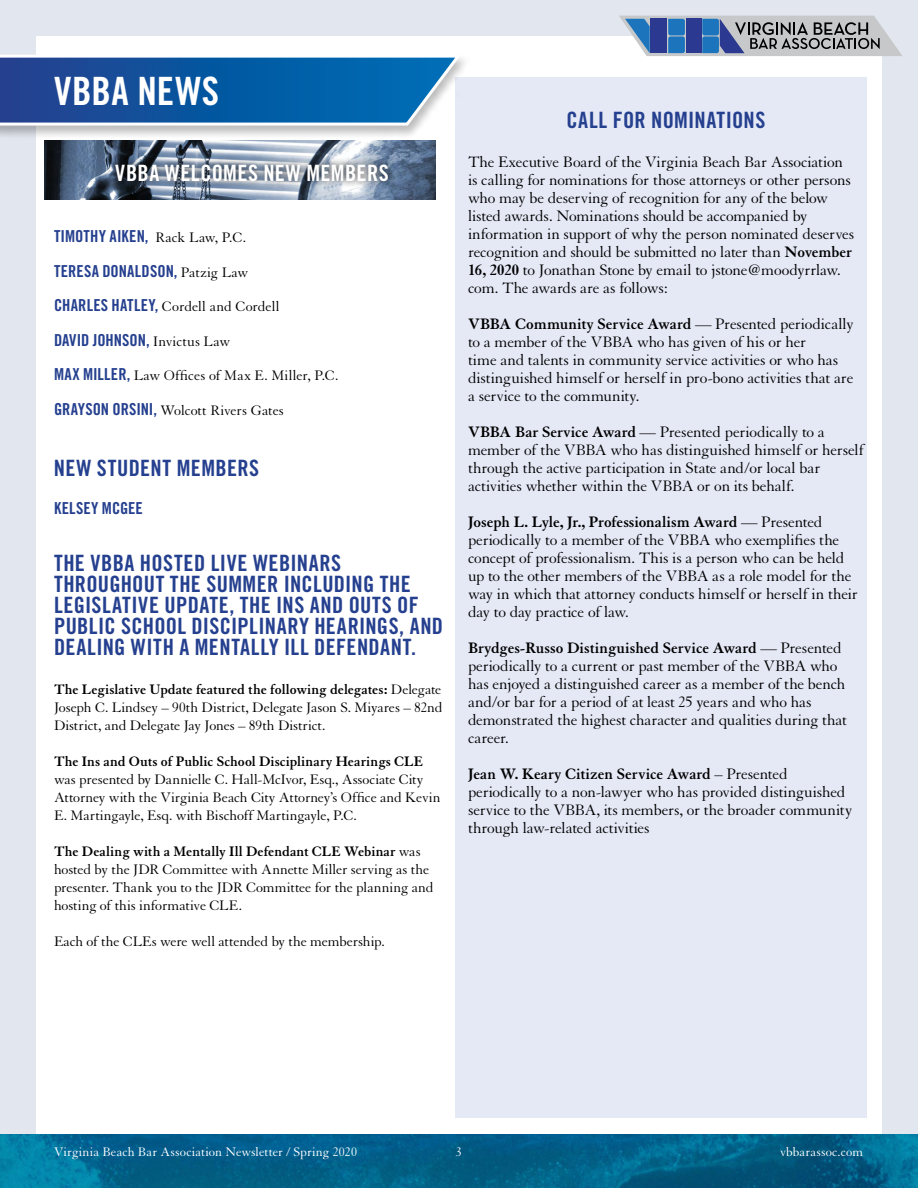
<style>
.page{position:relative;width:918px;height:1188px;background:#fff}
.page>*{position:absolute;margin:0;border:0;box-sizing:border-box;transform-origin:0 0}
.t1{font:39px "Trade Gothic Bold Cond Twenty";letter-spacing:.01em;color:#fff}
.t2{font:22.5px/21px "Trade Gothic Bold Cond Twenty";letter-spacing:.02em;color:#25408f}
.t3{font:22.5px "Trade Gothic Bold Cond Twenty";letter-spacing:.02em;color:#fff}
.t4{font:16.5px/18px "Granjon";letter-spacing:-.015em;color:#000}
.t5{font:16.5px/34.5px "Trade Gothic Bold Cond Twenty";letter-spacing:.01em;color:#25408f}
.t6{font:15px/18px "Granjon";letter-spacing:-.005em;color:#000}
.t7{font:700 15px "Granjon";letter-spacing:.005em;color:#000}
.t8{font:13.5px "Granjon";letter-spacing:.01em;color:#fff}
.s1{font-family:"Granjon";font-size:15px;color:#000}
.s2{font-family:"Trade Gothic Bold Cond Twenty";font-size:16.5px;color:#25408f}
.s3{font-weight:700}
</style>
<div class="page">
<div style="left:0;top:0;width:918px;height:1178px;background:#e2e6ee"></div>
<div style="left:36px;top:36px;width:846px;height:1122px;background:#fff"></div>
<img style="left:0;top:1135px;width:918px;height:53px">
<svg style="left:619px;top:16px;width:283px;height:40px;background:#8a98af"></svg>
<div style="left:455px;top:77px;width:412px;height:1041px;background:#e5e9f6"></div>
<div style="left:0;top:53px;width:470px;height:87px;background:#000;opacity:.26"></div>
<svg style="left:0;top:53px;width:464px;height:74px;background:#3472af"></svg>
<img style="left:45px;top:140px;width:391px;height:60px">
<div style="left:108px;top:156px;width:288px;height:33px;background:#000;opacity:.75"></div>
<h1 class="t1" style="left:54px;top:67px;width:167px">VBBA NEWS</h1>
<h2 class="t3" style="left:115px;top:159px;width:275px">VBBA WELCOMES NEW MEMBERS</h2>
<p class="t5" style="left:54px;top:219px;width:196px">TIMOTHY AIKEN, <span class="s1">Rack Law, P.C.<br></span>TERESA DONALDSON, <span class="s1">Patzig Law</span></p>
<p class="t6" style="left:54px;top:298px;width:227px"><span class="s2">CHARLES HATLEY,</span> Cordell and Cordell</p>
<p class="t5" style="left:54px;top:323px;width:178px">DAVID JOHNSON, <span class="s1">Invictus Law</span></p>
<p class="t6" style="left:54px;top:367px;width:286px"><span class="s2">MAX MILLER,</span> Law Offices of Max E. Miller, P.C.</p>
<p class="t6" style="left:54px;top:401px;width:231px"><span class="s2">GRAYSON ORSINI,</span> Wolcott Rivers Gates</p>
<h2 class="t2" style="left:54px;top:457px;width:207px">NEW STUDENT MEMBERS</h2>
<p class="t5" style="left:54px;top:491px;width:90px">KELSEY MCGEE</p>
<h2 class="t2" style="left:54px;top:553px;width:391px">THE VBBA HOSTED LIVE WEBINARS THROUGHOUT THE SUMMER INCLUDING THE LEGISLATIVE UPDATE, THE INS AND OUTS OF PUBLIC SCHOOL DISCIPLINARY HEARINGS, AND DEALING WITH A MENTALLY ILL DEFENDANT.</h2>
<p class="t6" style="left:54px;top:681px;width:390px;text-align:justify"><span class="s3">The Legislative Update featured the following delegates:</span> Delegate Joseph C. Lindsey – 90th District, Delegate Jason S. Miyares – 82nd District, and Delegate Jay Jones – 89th District.</p>
<p class="t7" style="left:54px;top:753px;width:371px">The Ins and Outs of Public School Disciplinary Hearings CLE</p>
<p class="t6" style="left:54px;top:771px;width:388px">was presented by Dannielle C. Hall-McIvor, Esq., Associate City<br>Attorney with the Virginia Beach City Attorney’s Office and Kevin<br>E. Martingayle, Esq. with Bischoff Martingayle, P.C.</p>
<p class="t6" style="left:54px;top:843px;width:381px"><span class="s3">The Dealing with a Mentally Ill Defendant CLE Webinar</span> was hosted by the JDR Committee with Annette Miller serving as the presenter. Thank you to the JDR Committee for the planning and hosting of this informative CLE.</p>
<p class="t6" style="left:54px;top:933px;width:332px">Each of the CLEs were well attended by the membership.</p>
<h2 class="t2" style="left:567px;top:109px;width:200px">CALL FOR NOMINATIONS</h2>
<p class="t4" style="left:468px;top:153px;width:388px">The Executive Board of the Virginia Beach Bar Association is calling for nominations for those attorneys or other persons who may be deserving of recognition for any of the below listed awards. Nominations should be accompanied by information in support of why the person nominated deserves recognition and should be submitted no later than <span class="s3">November 16, 2020</span> to Jonathan Stone by email to jstone@moodyrrlaw. com. The awards are as follows:</p>
<p class="t4" style="left:468px;top:315px;width:387px"><span class="s3">VBBA Community Service Award</span> — Presented periodically to a member of the VBBA who has given of his or her<br>time and talents in community service activities or who has distinguished himself or herself in pro-bono activities that are a service to the community.</p>
<p class="t4" style="left:468px;top:423px;width:398px"><span class="s3">VBBA Bar Service Award</span> — Presented periodically to a member of the VBBA who has distinguished himself or herself through the active participation in State and/or local bar activities whether within the VBBA or on its behalf.</p>
<p class="t4" style="left:468px;top:513px;width:392px"><span class="s3">Joseph L. Lyle, Jr., Professionalism Award</span> — Presented periodically to a member of the VBBA who exemplifies the concept of professionalism. This is a person who can be held up to the other members of the VBBA as a role model for the way in which that attorney conducts himself or herself in their day to day practice of law.</p>
<p class="t4" style="left:468px;top:639px;width:381px"><span class="s3">Brydges-Russo Distinguished Service Award</span> — Presented periodically to a current or past member of the VBBA who has enjoyed a distinguished career as a member of the bench and/or bar for a period of at least 25 years and who has demonstrated the highest character and qualities during that career.</p>
<p class="t4" style="left:468px;top:765px;width:386px"><span class="s3">Jean W. Keary Citizen Service Award</span> – Presented periodically to a non-lawyer who has provided distinguished service to the VBBA, its members, or the broader community through law-related activities</p>
<p class="t8" style="left:54px;top:1144px;width:305px">Virginia Beach Bar Association Newsletter / Spring 2020</p>
<p class="t8" style="left:456px;top:1144px;width:7px">3</p>
<p class="t8" style="left:780px;top:1144px;width:85px">vbbarassoc.com</p>
</div>
